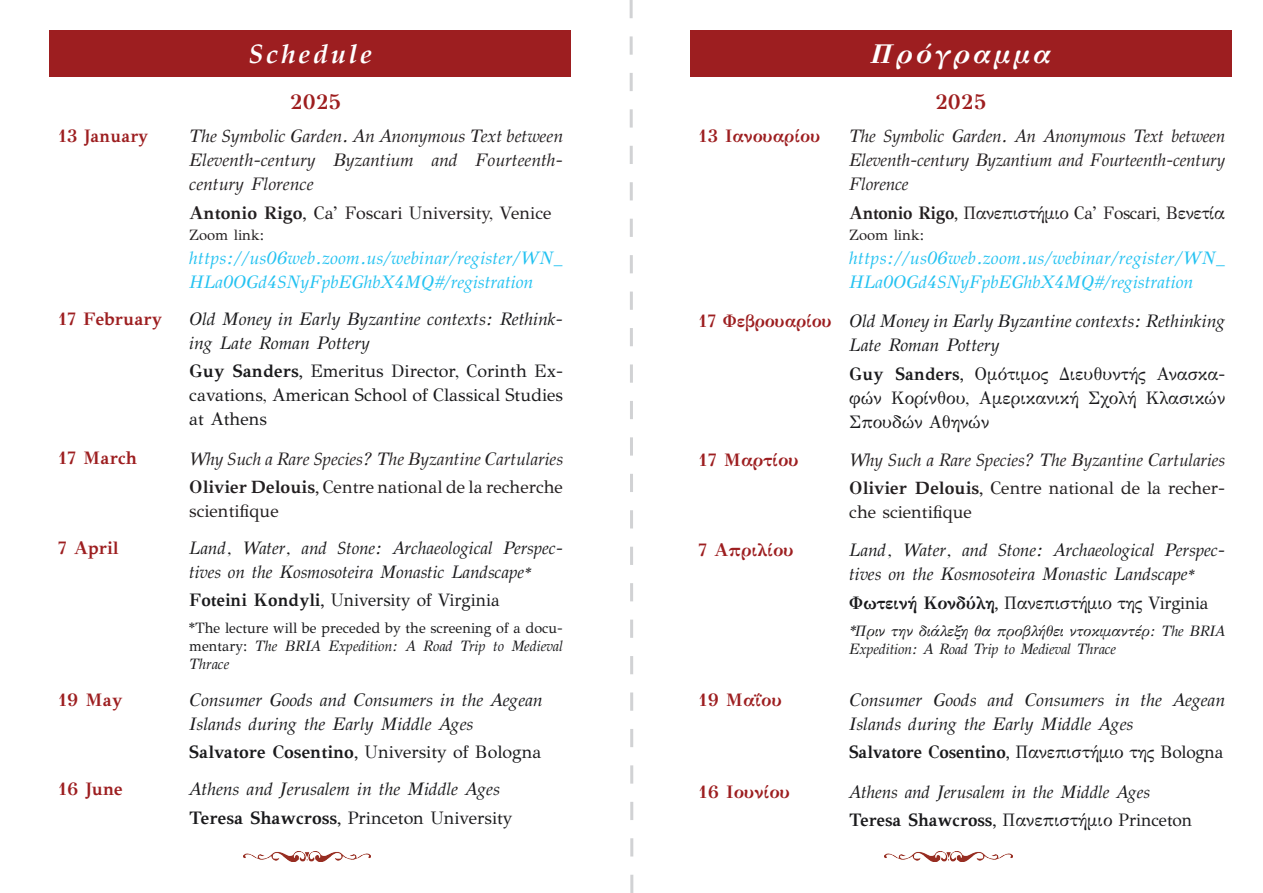
<style>
.page{position:relative;width:1263px;height:893px;background:#fff}
.page>*{position:absolute;margin:0;border:0;box-sizing:border-box;transform-origin:0 0}
.t1{font:italic 700 27px "GFS Didot";letter-spacing:.1em;color:#fff}
.t2{font:700 21px "GFS Didot";color:#9e1e1f}
.t3{font:italic 18px/24px "GFS Didot";color:#1a1a1c}
.t4{font:italic 18px/24px "GFS Didot";color:#231f20;text-align:justify}
.t5{font:18px/24px "GFS Didot";color:#1a1a1c;text-align:justify}
.t6{font:italic 18px/24px "GFS Didot";color:#24c2f1}
.t7{font:700 18px "GFS Didot";color:#9d1e20}
.t8{font:18px "GFS Didot";letter-spacing:-.02em;color:#231f20}
.t9{font:18px "GFS Didot";letter-spacing:-.02em;color:#231f20;scale:.96 1}
.t10{font:700 18px "GFS Didot";color:#1a1a1c}
.t11{font:15px/18px "GFS Didot";color:#1a1a1c;text-align:justify}
.t12{font:italic 15px/18px "GFS Didot";letter-spacing:-.01em;color:#1a1a1c}
.t13{font:15px "GFS Didot";color:#231f20}
.s1{font-weight:700}
.s2{font-weight:700;font-style:normal}
.s3{font-style:normal}
.s4{font-size:15px}
.s5{font-style:italic}
.s6{font-weight:400}
.s7{font-weight:700;font-style:normal;color:#9d1e20}
</style>
<div class="page">
<div style="left:50px;top:30px;width:521px;height:47px;background:#9d1e20"></div>
<img style="left:243px;top:851px;width:128px;height:10px">
<div style="left:690px;top:30px;width:541px;height:47px;background:#9d1e20"></div>
<img style="left:884px;top:851px;width:128px;height:10px">
<svg style="left:629px;top:0;width:5px;height:893px"></svg>
<h1 class="t1" style="left:248px;top:31px;width:125px">Schedule</h1>
<h1 class="t1" style="left:870px;top:31px;width:183px">Πρόγραμμα</h1>
<p class="t2" style="left:290px;top:84px;width:53px">2025</p>
<p class="t2" style="left:935px;top:84px;width:53px">2025</p>
<p class="t7" style="left:58px;top:122px;width:92px">13 January</p>
<p class="t4" style="left:189px;top:123px;width:375px">The Symbolic Garden. An Anonymous Text between Eleventh-century Byzantium and Fourteenth&shy;century Florence</p>
<p class="t8" style="left:189px;top:198px;width:364px"><span class="s1">Antonio Rigo,</span> Ca’ Foscari University, Venice</p>
<p class="t13" style="left:189px;top:223px;width:76px">Zoom link:</p>
<p class="t6" style="left:189px;top:244px;width:375px">https://us06web.zoom.us/webinar/register/WN_<br>HLa0OGd4SNyFpbEGhbX4MQ#/registration</p>
<p class="t7" style="left:58px;top:304px;width:106px">17 February</p>
<p class="t3" style="left:189px;top:305px;width:375px">Old Money in Early Byzantine contexts: Rethink&shy;ing Late Roman Pottery</p>
<p class="t5" style="left:189px;top:358px;width:375px"><span class="s1">Guy Sanders,</span> Emeritus Director, Corinth Ex&shy;cavations, American School of Classical Studies at Athens</p>
<p class="t7" style="left:58px;top:444px;width:81px">17 March</p>
<p class="t4" style="left:189px;top:443px;width:375px;line-height:28.5px">Why Such a Rare Species? The Byzantine Cartularies<br><span class="s2">Olivier Delouis,</span> <span class="s3">Centre national de la recherche</span></p>
<p class="t8" style="left:189px;top:496px;width:91px">scientifique</p>
<p class="t7" style="left:58px;top:533px;width:62px">7 April</p>
<p class="t3" style="left:189px;top:534px;width:375px">Land, Water, and Stone: Archaeological Perspec&shy;tives on the Kosmosoteira Monastic Landscape<span class="s4">*</span></p>
<p class="t5" style="left:189px;top:587px;width:312px"><span class="s1">Foteini Kondyli,</span> University of Virginia</p>
<p class="t11" style="left:189px;top:618px;width:375px">*The lecture will be preceded by the screening of a docu&shy;mentary: <span class="s5">The BRIA Expedition: A Road Trip to Medieval Thrace</span></p>
<p class="t7" style="left:58px;top:685px;width:66px">19 May</p>
<p class="t3" style="left:189px;top:686px;width:355px">Consumer Goods and Consumers in the Aegean<br>Islands during the Early Middle Ages</p>
<p class="t10" style="left:189px;top:738px;width:354px">Salvatore Cosentino, <span class="s6">University of Bologna</span></p>
<p class="t7" style="left:58px;top:774px;width:67px">16 June</p>
<p class="t3" style="left:189px;top:773px;width:325px;line-height:28.5px">Athens and Jerusalem in the Middle Ages<br><span class="s2">Teresa Shawcross,</span> <span class="s3">Princeton University</span></p>
<p class="t7" style="left:698px;top:122px;width:124px">13 Ιανουαρίου</p>
<p class="t4" style="left:849px;top:123px;width:377px">The Symbolic Garden. An Anonymous Text between Eleventh-century Byzantium and Fourteenth-century Florence</p>
<p class="t9" style="left:849px;top:198px;width:393px"><span class="s1">Antonio Rigo,</span> Πανεπιστήμιο Ca’ Foscari, Βενετία</p>
<p class="t13" style="left:849px;top:223px;width:76px">Zoom link:</p>
<p class="t6" style="left:849px;top:244px;width:377px">https://us06web.zoom.us/webinar/register/WN_<br>HLa0OGd4SNyFpbEGhbX4MQ#/registration</p>
<p class="t3" style="left:849px;top:308px;width:377px;text-indent:-151px"><span class="s7">17 Φεβρουαρίου</span> Old Money in Early Byzantine contexts: Rethinking<br>Late Roman Pottery</p>
<p class="t5" style="left:849px;top:361px;width:377px"><span class="s1">Guy Sanders,</span> Ομότιμος Διευθυντής Ανασκα&shy;φών Κορίνθου, Αμερικανική Σχολή Κλασικών Σπουδών Αθηνών</p>
<p class="t7" style="left:698px;top:445px;width:102px">17 Μαρτίου</p>
<p class="t4" style="left:849px;top:444px;width:377px;line-height:28.5px">Why Such a Rare Species? The Byzantine Cartularies<br><span class="s2">Olivier Delouis,</span> <span class="s3">Centre national de la recher-</span></p>
<p class="t8" style="left:849px;top:498px;width:124px">che scientifique</p>
<p class="t7" style="left:698px;top:535px;width:97px">7 Απριλίου</p>
<p class="t3" style="left:849px;top:536px;width:377px">Land, Water, and Stone: Archaeological Perspec&shy;tives on the Kosmosoteira Monastic Landscape<span class="s4">*</span></p>
<p class="t5" style="left:849px;top:589px;width:361px"><span class="s1">Φωτεινή Κονδύλη,</span> Πανεπιστήμιο της Virginia</p>
<p class="t12" style="left:849px;top:620px;width:377px">*Πριν την διάλεξη θα προβλήθει ντοκιμαντέρ: The BRIA<br>Expedition: A Road Trip to Medieval Thrace</p>
<p class="t7" style="left:698px;top:685px;width:85px">19 Μαΐου</p>
<p class="t3" style="left:849px;top:686px;width:377px">Consumer Goods and Consumers in the Aegean<br>Islands during the Early Middle Ages</p>
<p class="t5" style="left:849px;top:739px;width:376px"><span class="s1">Salvatore Cosentino,</span> Πανεπιστήμιο της Bologna</p>
<p class="t7" style="left:698px;top:777px;width:93px">16 Ιουνίου</p>
<p class="t3" style="left:849px;top:776px;width:345px;line-height:28.5px">Athens and Jerusalem in the Middle Ages<br><span class="s2">Teresa Shawcross,</span> <span class="s3">Πανεπιστήμιο Princeton</span></p>
</div>
